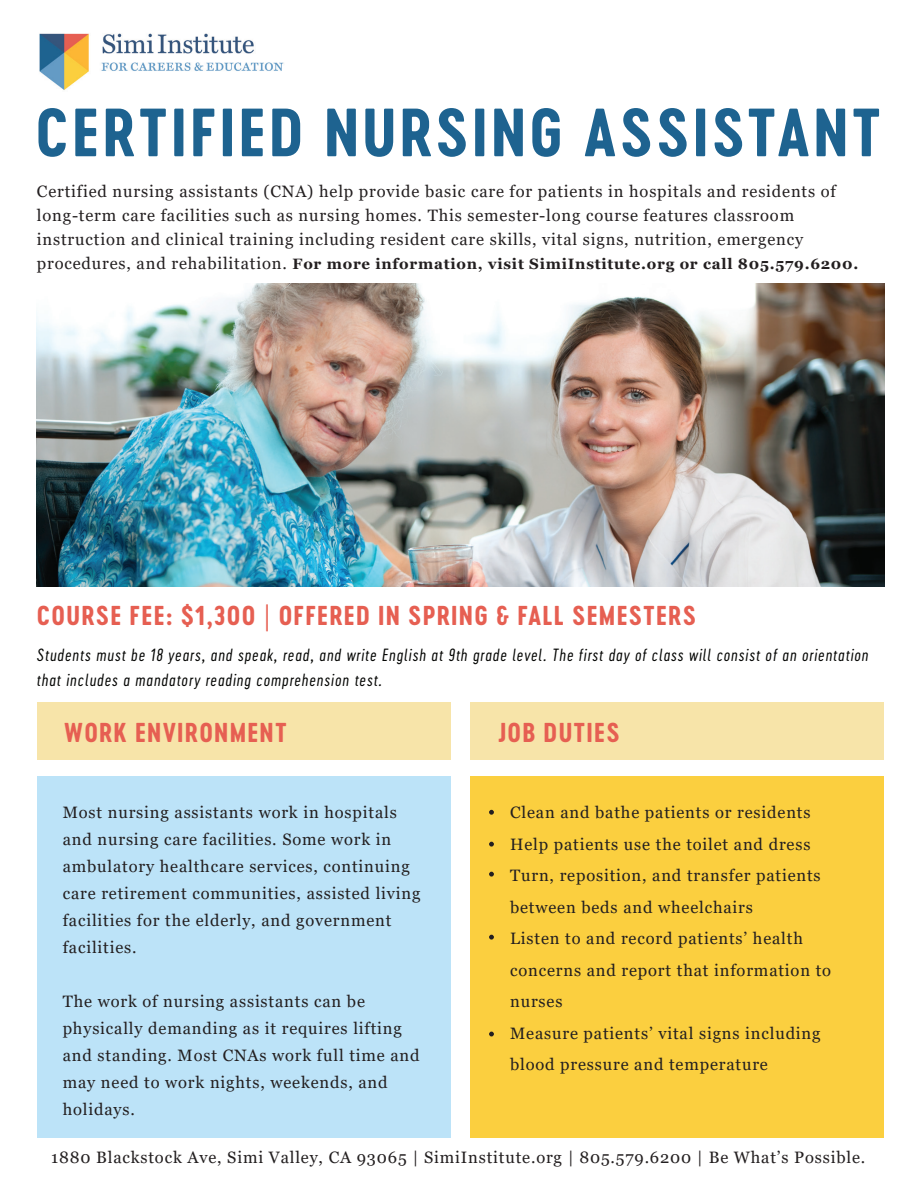
<style>
.page{position:relative;width:918px;height:1188px;background:#fff}
.page>*{position:absolute;margin:0;border:0;box-sizing:border-box;transform-origin:0 0}
.t1{font:63.6px "Cervo Neue Bold Neue";letter-spacing:.05em;color:#1e6390}
.t2{font:25.5px "Cervo Neue Bold Neue";letter-spacing:.05em;color:#e65f52}
.t3{font:16.5px/27px "Georgia";letter-spacing:.05em;color:#231f20}
.t4{font:italic 16.5px/25.5px "Cervo Neue Light Neue";letter-spacing:.05em;color:#040503}
.t5{font:700 15px "Georgia";letter-spacing:.05em;color:#231f20}
.s1{font-weight:400;font-size:16.5px}
</style>
<div class="page">
<img style="left:39px;top:33px;width:245px;height:57px">
<div style="left:471px;top:776px;width:413px;height:362px;background:#fbcf3f"></div>
<div style="left:471px;top:702px;width:413px;height:58px;background:#f7e4a9"></div>
<svg style="left:489px;top:810px;width:5px;height:5px"></svg>
<svg style="left:489px;top:842px;width:5px;height:5px"></svg>
<svg style="left:489px;top:872px;width:5px;height:5px"></svg>
<svg style="left:489px;top:935px;width:5px;height:5px"></svg>
<svg style="left:489px;top:1032px;width:5px;height:5px"></svg>
<div style="left:37px;top:776px;width:413px;height:362px;background:#bce3f8"></div>
<div style="left:37px;top:702px;width:413px;height:58px;background:#f7e4a9"></div>
<img style="left:37px;top:283px;width:847px;height:303px">
<h1 class="t1" style="left:35px;top:89px;width:847px">CERTIFIED NURSING ASSISTANT</h1>
<p class="t3" style="left:37px;top:180px;width:801px;line-height:24px">Certified nursing assistants (CNA) help provide basic care for patients in hospitals and residents of long-term care facilities such as nursing homes. This semester-long course features classroom instruction and clinical training including resident care skills, vital signs, nutrition, emergency</p>
<p class="t5" style="left:37px;top:255px;width:823px"><span class="s1">procedures, and rehabilitation.</span> For more information, visit SimiInstitute.org or call 805.579.6200.</p>
<h2 class="t2" style="left:37px;top:598px;width:661px">COURSE FEE: $1,300 | OFFERED IN SPRING &amp; FALL SEMESTERS</h2>
<p class="t4" style="left:37px;top:642px;width:833px">Students must be 18 years, and speak, read, and write English at 9th grade level. The first day of class will consist of an orientation that includes a mandatory reading comprehension test.</p>
<h2 class="t2" style="left:64px;top:715px;width:224px">WORK ENVIRONMENT</h2>
<p class="t3" style="left:63px;top:799px;width:359px">Most nursing assistants work in hospitals and nursing care facilities. Some work in ambulatory healthcare services, continuing care retirement communities, assisted living facilities for the elderly, and government facilities.</p>
<p class="t3" style="left:63px;top:988px;width:358px">The work of nursing assistants can be physically demanding as it requires lifting and standing. Most CNAs work full time and may need to work nights, weekends, and holidays.</p>
<h2 class="t2" style="left:498px;top:715px;width:123px">JOB DUTIES</h2>
<p class="t3" style="left:510px;top:797px;width:323px;line-height:31.5px">Clean and bathe patients or residents Help patients use the toilet and dress Turn, reposition, and transfer patients between beds and wheelchairs<br>Listen to and record patients’ health concerns and report that information to nurses<br>Measure patients’ vital signs including blood pressure and temperature</p>
<p class="t3" style="left:51px;top:1145px;width:816px">1880 Blackstock Ave, Simi Valley, CA 93065 | SimiInstitute.org | 805.579.6200 | Be What’s Possible.</p>
</div>
